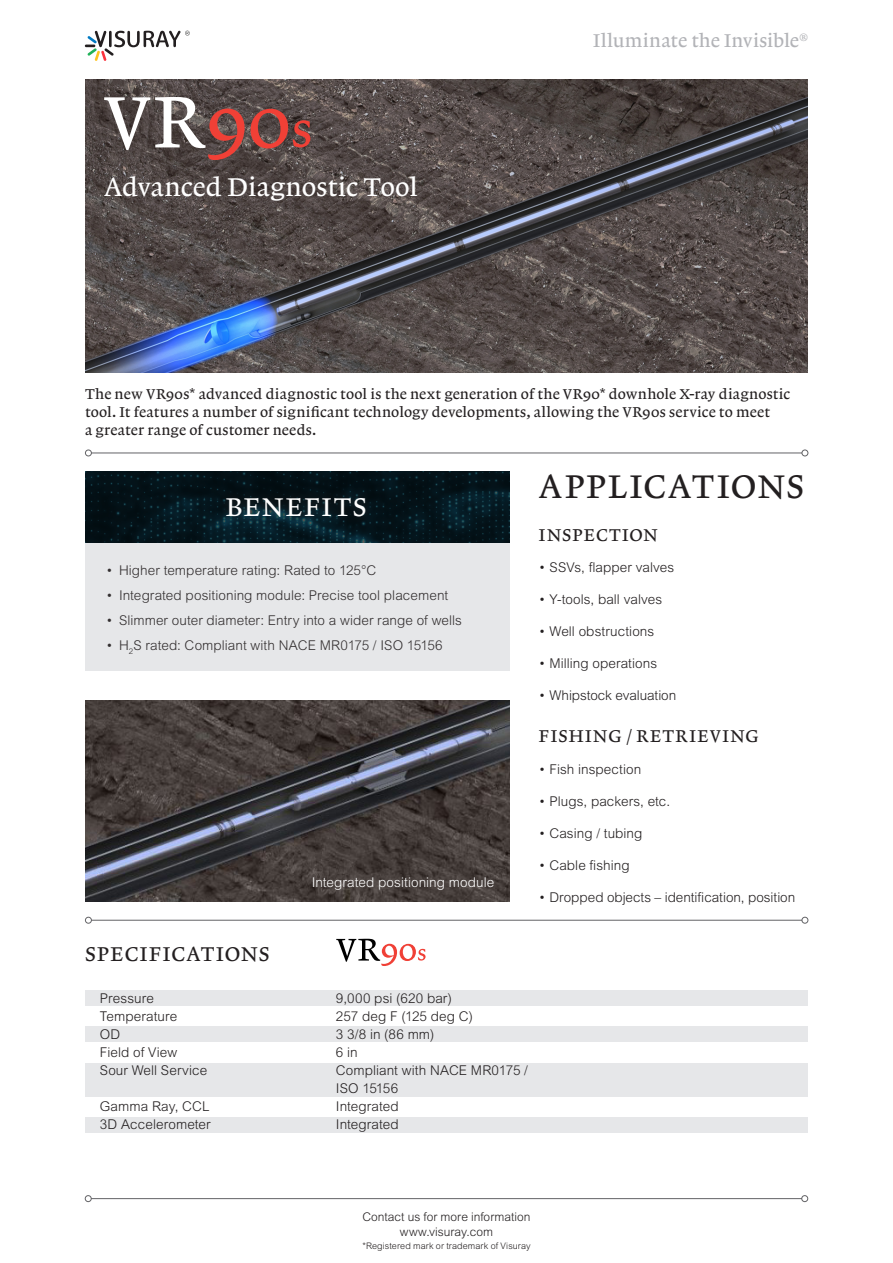
<style>
.page{position:relative;width:893px;height:1263px;background:#fff}
.page>*{position:absolute;margin:0;border:0;box-sizing:border-box;transform-origin:0 0}
.t1{font:34.5px "Lexicon No 1 Roman A";letter-spacing:.045em;color:#231f20}
.Bullets{font:27px "Lexicon No 1 Roman A";letter-spacing:.01em;color:#fff}
.Bullets-2{font:27px "Lexicon No 1 Roman A";letter-spacing:.05em;color:#fff}
.t2{font:21px "Lexicon No 1 Roman A";letter-spacing:.05em;color:#231f20}
.t3{font:19.5px "Lexicon No 1 Roman A";letter-spacing:.01em;color:#b2b3b7}
.t4{font:18px "Lexicon No 1 Roman A";letter-spacing:.08em;color:#231f20}
.t5{font:18px "Lexicon No 1 Roman A";letter-spacing:.06em;color:#231f20}
.t6{font:15px/18px "Lexicon No 1 Roman A";letter-spacing:.015em;color:#231f20}
.t7{font:300 13.5px/18px "Arial MT Std";letter-spacing:.005em;color:#231f20}
.t8{font:300 13.5px "Arial MT Std";letter-spacing:.005em;color:#322e2f}
.t9{font:300 13.5px "Arial MT Std";letter-spacing:.005em;color:#fff}
.t10{font:300 12px "Arial MT Std";color:#231f20}
.t11{font:300 9px "Arial MT Std";letter-spacing:.01em;color:#231f20}
</style>
<div class="page">
<hr style="left:91px;top:1198px;width:711px;height:1px;background:#636366">
<div style="left:85px;top:1195px;width:7px;height:7px;border:1px solid #636366;border-radius:50%"></div>
<div style="left:801px;top:1195px;width:7px;height:7px;border:1px solid #636366;border-radius:50%"></div>
<svg style="left:85px;top:31px;width:105px;height:30px"></svg>
<div style="left:85px;top:990px;width:723px;height:16px;background:#e6e7e9"></div>
<div style="left:85px;top:1026px;width:723px;height:16px;background:#e6e7e9"></div>
<div style="left:85px;top:1063px;width:723px;height:34px;background:#e6e7e9"></div>
<div style="left:85px;top:1117px;width:723px;height:16px;background:#e6e7e9"></div>
<svg style="left:336px;top:939px;width:90px;height:27px"></svg>
<hr style="left:91px;top:920px;width:711px;height:1px;background:#636366">
<div style="left:85px;top:917px;width:7px;height:6px;border:1px solid #636366;border-radius:50%"></div>
<div style="left:801px;top:917px;width:7px;height:6px;border:1px solid #636366;border-radius:50%"></div>
<img style="left:85px;top:471px;width:424px;height:72px">
<div style="left:85px;top:543px;width:424px;height:128px;background:#e6e7e9"></div>
<div style="left:219px;top:488px;width:155px;height:37px;background:#231f20;opacity:.85"></div>
<img style="left:85px;top:701px;width:424px;height:201px">
<hr style="left:91px;top:453px;width:711px;height:1px;background:#636366">
<div style="left:85px;top:450px;width:7px;height:6px;border:1px solid #636366;border-radius:50%"></div>
<div style="left:801px;top:450px;width:7px;height:6px;border:1px solid #636366;border-radius:50%"></div>
<img style="left:85px;top:79px;width:723px;height:293px">
<svg style="left:104px;top:97px;width:141px;height:63px"></svg>
<svg style="left:251px;top:109px;width:59px;height:39px;background:#8b4540"></svg>
<p class="Bullets" style="left:104px;top:172px;width:315px">Advanced Diagnostic Tool</p>
<p class="t3" style="left:593px;top:30px;width:216px">Illuminate the Invisible<sup>®</sup></p>
<p class="t6" style="left:85px;top:385px;width:706px">The new VR90s* advanced diagnostic tool is the next generation of the VR90* downhole X-ray diagnostic tool. It features a number of significant technology developments, allowing the VR90s service to meet<br>a greater range of customer needs.</p>
<p class="Bullets-2" style="left:226px;top:491px;width:143px">BENEFITS</p>
<p class="t8" style="left:106px;top:562px;width:271px">• Higher temperature rating: Rated to 125°C</p>
<p class="t8" style="left:106px;top:587px;width:344px">• Integrated positioning module: Precise tool placement</p>
<p class="t8" style="left:106px;top:612px;width:357px">• Slimmer outer diameter: Entry into a wider range of wells</p>
<p class="t8" style="left:106px;top:637px;width:338px">• H<sub>2</sub>S rated: Compliant with NACE MR0175 / ISO 15156</p>
<p class="t9" style="left:312px;top:875px;width:184px">Integrated positioning module</p>
<p class="t1" style="left:539px;top:467px;width:267px">APPLICATIONS</p>
<p class="t5" style="left:539px;top:524px;width:120px">INSPECTION</p>
<p class="t7" style="left:539px;top:559px;width:137px">• SSVs, flapper valves</p>
<p class="t7" style="left:539px;top:591px;width:125px">• Y-tools, ball valves</p>
<p class="t7" style="left:539px;top:622px;width:117px">• Well obstructions</p>
<p class="t7" style="left:539px;top:654px;width:120px">• Milling operations</p>
<p class="t7" style="left:539px;top:686px;width:139px">• Whipstock evaluation</p>
<p class="t4" style="left:539px;top:726px;width:222px">FISHING / RETRIEVING</p>
<p class="t7" style="left:539px;top:760px;width:104px">• Fish inspection</p>
<p class="t7" style="left:539px;top:792px;width:133px">• Plugs, packers, etc.</p>
<p class="t7" style="left:539px;top:824px;width:105px">• Casing / tubing</p>
<p class="t7" style="left:539px;top:856px;width:92px">• Cable fishing</p>
<p class="t7" style="left:539px;top:888px;width:258px">• Dropped objects – identification, position</p>
<p class="t2" style="left:85px;top:942px;width:186px">SPECIFICATIONS</p>
<p class="t7" style="left:100px;top:989px;width:56px">Pressure</p>
<p class="t7" style="left:100px;top:1007px;width:79px">Temperature</p>
<p class="t7" style="left:100px;top:1025px;width:22px">OD</p>
<p class="t7" style="left:100px;top:1043px;width:79px">Field of View</p>
<p class="t7" style="left:100px;top:1061px;width:109px">Sour Well Service</p>
<p class="t7" style="left:100px;top:1097px;width:111px">Gamma Ray, CCL</p>
<p class="t7" style="left:100px;top:1115px;width:112px">3D Accelerometer</p>
<p class="t7" style="left:336px;top:989px;width:117px">9,000 psi (620 bar)</p>
<p class="t7" style="left:336px;top:1007px;width:138px">257 deg F (125 deg C)</p>
<p class="t7" style="left:336px;top:1025px;width:100px">3 3/8 in (86 mm)</p>
<p class="t7" style="left:336px;top:1043px;width:23px">6 in</p>
<p class="t7" style="left:336px;top:1061px;width:194px">Compliant with NACE MR0175 /<br>ISO 15156</p>
<p class="t7" style="left:336px;top:1097px;width:64px">Integrated</p>
<p class="t7" style="left:336px;top:1115px;width:64px">Integrated</p>
<p class="t10" style="left:362px;top:1210px;width:170px">Contact us for more information</p>
<p class="t10" style="left:400px;top:1224px;width:95px">www.visuray.com</p>
<p class="t11" style="left:362px;top:1241px;width:170px">*Registered mark or trademark of Visuray</p>
</div>
